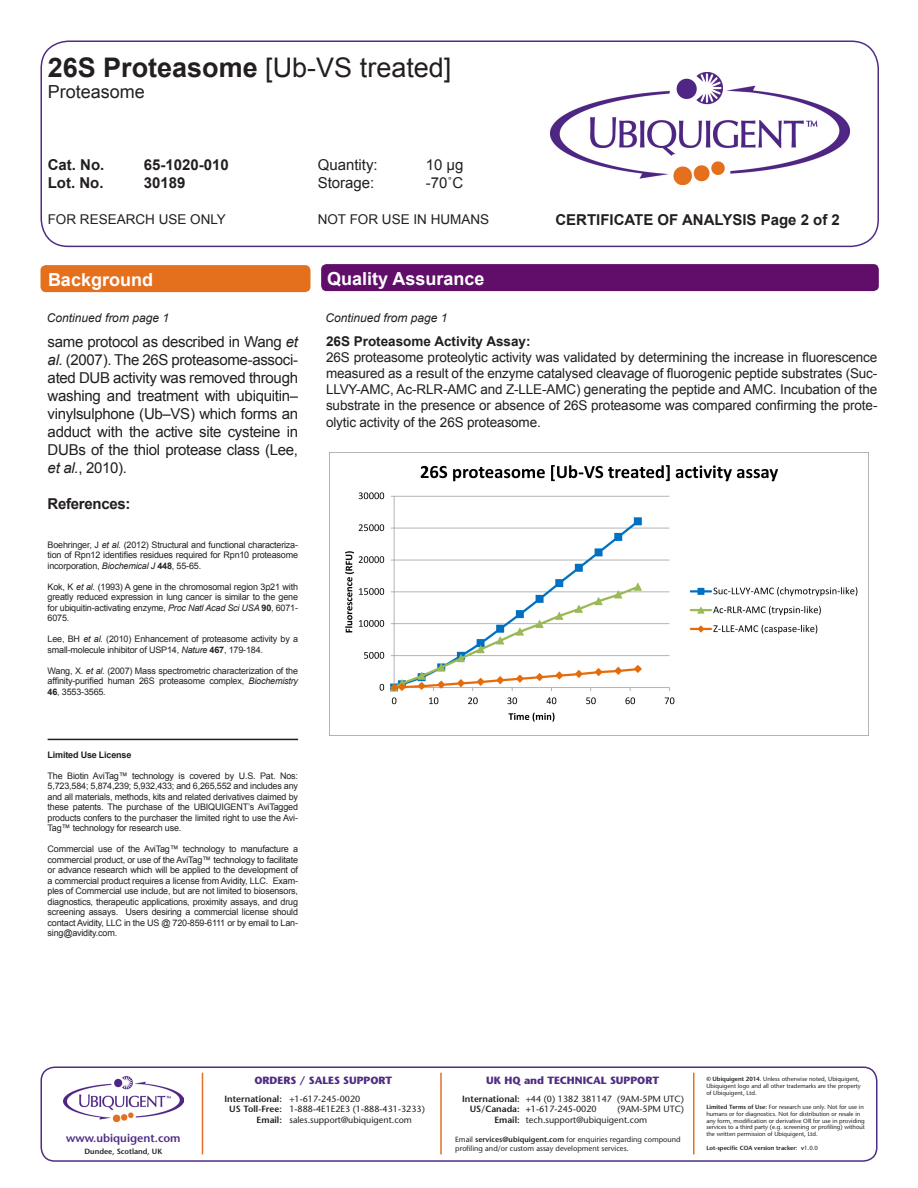
<style>
.page{position:relative;width:918px;height:1188px;background:#fff}
.page>*{position:absolute;margin:0;border:0;box-sizing:border-box;transform-origin:0 0}
.t1{font:27px "Arial";color:#231f20}
.t2{font:700 18px "Arial";color:#fff}
.t3{font:18px "Arial";color:#231f20}
.t4{font:15px/18px "Arial";letter-spacing:-.02em;color:#231f20;text-align:justify}
.t5{font:700 15px "Arial";color:#231f20}
.t6{font:15px "Arial";color:#231f20}
.t7{font:700 15px "Arial";letter-spacing:-.02em;color:#231f20}
.t8{font:13.5px/16.2px "Arial";letter-spacing:-.01em;color:#231f20;text-align:justify}
.t9{font:700 13.5px "Arial";color:#231f20}
.t10{font:italic 12px "Arial";color:#231f20}
.t11{font:600 11.4px "Stone Sans";color:#502d84}
.t12{font:700 10.5px "Stone Sans";color:#502d84}
.t13{font:9px/10.5px "Arial";letter-spacing:-.02em;color:#231f20;text-align:justify}
.t14{font:9px/10.8px "Stone Sans";color:#231f20}
.t15{font:700 9px "Arial";letter-spacing:-.02em;color:#231f20}
.t16{font:7.5px/9px "Stone Sans";color:#231f20}
.t17{font:600 7.5px "Stone Sans";color:#231f20}
.t18{font:6px/6.9px "Stone Sans";color:#231f20}
.t19{font:600 6px "Stone Sans";color:#231f20}
.s1{font-weight:700}
.s2{font-style:italic}
.s3{font-weight:600}
.s4{font-weight:400}
</style>
<div class="page">
<div style="left:40px;top:40px;width:839px;height:207px;border:2px solid #502d84;border-radius:27px"></div>
<img style="left:550px;top:73px;width:299px;height:112px">
<div style="left:40px;top:1066px;width:838px;height:96px;border:2px solid #502d84;border-radius:14px"></div>
<hr style="left:202px;top:1073px;width:1px;height:81px;background:#e37024">
<hr style="left:440px;top:1073px;width:2px;height:81px;background:#e37024">
<hr style="left:693px;top:1073px;width:1px;height:81px;background:#e37024">
<img style="left:64px;top:1077px;width:120px;height:44px">
<div style="left:41px;top:265px;width:269px;height:27px;background:#e4701e;border-radius:5px"></div>
<div style="left:321px;top:264px;width:558px;height:27px;background:#600e69;border-radius:5px"></div>
<img style="left:330px;top:452px;width:539px;height:283px">
<hr style="left:48px;top:739px;width:250px;height:1px;background:#231f20">
<p class="t1" style="left:48px;top:49px;width:405px"><span class="s1">26S Proteasome</span> [Ub-VS treated]</p>
<p class="t3" style="left:48px;top:80px;width:99px">Proteasome</p>
<p class="t5" style="left:48px;top:155px;width:58px">Cat. No.</p>
<p class="t5" style="left:144px;top:155px;width:87px">65-1020-010</p>
<p class="t6" style="left:318px;top:155px;width:62px">Quantity:</p>
<p class="t4" style="left:426px;top:156px;width:39px">10 µg</p>
<p class="t5" style="left:48px;top:173px;width:57px">Lot. No.</p>
<p class="t5" style="left:144px;top:173px;width:43px">30189</p>
<p class="t6" style="left:318px;top:173px;width:58px">Storage:</p>
<p class="t4" style="left:426px;top:174px;width:39px">-70˚C</p>
<p class="t8" style="left:48px;top:212px;width:180px">FOR RESEARCH USE ONLY</p>
<p class="t8" style="left:318px;top:212px;width:173px">NOT FOR USE IN HUMANS</p>
<p class="t2" style="left:327px;top:267px;width:159px">Quality Assurance</p>
<p class="t2" style="left:48px;top:268px;width:107px">Background</p>
<p class="t10" style="left:47px;top:310px;width:124px">Continued from page 1</p>
<p class="t10" style="left:325px;top:310px;width:124px">Continued from page 1</p>
<p class="t5" style="left:555px;top:209px;width:286px">CERTIFICATE OF ANALYSIS Page 2 of 2</p>
<p class="t4" style="left:48px;top:333px;width:252px">same protocol as described in Wang <span class="s2">et al.</span> (2007). The 26S proteasome-associ&shy;ated DUB activity was removed through washing and treatment with ubiquitin– vinylsulphone (Ub–VS) which forms an adduct with the active site cysteine in DUBs of the thiol protease class (Lee, <span class="s2">et al.</span>, 2010).</p>
<p class="t7" style="left:48px;top:493px;width:84px">References:</p>
<p class="t13" style="left:48px;top:539px;width:252px">Boehringer, J <span class="s2">et al.</span> (2012) Structural and functional characteriza&shy;tion of Rpn12 identifies residues required for Rpn10 proteasome incorporation, <span class="s2">Biochemical J</span> <span class="s1">448</span>, 55-65.</p>
<p class="t13" style="left:48px;top:581px;width:252px">Kok, K <span class="s2">et al.</span> (1993) A gene in the chromosomal region 3p21 with greatly reduced expression in lung cancer is similar to the gene for ubiquitin-activating enzyme, <span class="s2">Proc Natl Acad Sci USA</span> <span class="s1">90</span>, 6071- 6075.</p>
<p class="t13" style="left:48px;top:634px;width:252px">Lee, BH <span class="s2">et al.</span> (2010) Enhancement of proteasome activity by a small-molecule inhibitor of USP14, <span class="s2">Nature</span> <span class="s1">467</span>, 179-184.</p>
<p class="t13" style="left:48px;top:665px;width:252px">Wang, X. <span class="s2">et al.</span> (2007) Mass spectrometric characterization of the affinity-purified human 26S proteasome complex, <span class="s2">Biochemistry </span><span class="s1">46</span>, 3553-3565.</p>
<p class="t15" style="left:48px;top:749px;width:85px">Limited Use License</p>
<p class="t13" style="left:48px;top:770px;width:252px">The Biotin AviTag™ technology is covered by U.S. Pat. Nos:<br>5,723,584; 5,874,239; 5,932,433; and 6,265,552 and includes any and all materials, methods, kits and related derivatives claimed by these patents. The purchase of the UBIQUIGENT’s AviTagged products confers to the purchaser the limited right to use the Avi-Tag™ technology for research use.</p>
<p class="t13" style="left:48px;top:844px;width:252px">Commercial use of the AviTag™ technology to manufacture a commercial product, or use of the AviTag™ technology to facilitate or advance research which will be applied to the development of a commercial product requires a license from Avidity, LLC. Exam&shy;ples of Commercial use include, but are not limited to biosensors, diagnostics, therapeutic applications, proximity assays, and drug screening assays. Users desiring a commercial license should contact Avidity, LLC in the US @ 720-859-6111 or by email to Lan&shy;sing@avidity.com.</p>
<p class="t9" style="left:326px;top:332px;width:206px">26S Proteasome Activity Assay:</p>
<p class="t8" style="left:326px;top:349px;width:553px">26S proteasome proteolytic activity was validated by determining the increase in fluorescence measured as a result of the enzyme catalysed cleavage of fluorogenic peptide substrates (Suc-LLVY-AMC, Ac-RLR-AMC and Z-LLE-AMC) generating the peptide and AMC. Incubation of the substrate in the presence or absence of 26S proteasome was compared confirming the prote&shy;olytic activity of the 26S proteasome.</p>
<p class="t11" style="left:66px;top:1131px;width:116px">www.ubiquigent.com</p>
<p class="t17" style="left:85px;top:1147px;width:79px">Dundee, Scotland, UK</p>
<p class="t12" style="left:254px;top:1074px;width:139px">ORDERS / SALES SUPPORT</p>
<p class="t14" style="left:224px;top:1093px;width:138px"><span class="s3">International:</span> +1-617-245-0020</p>
<p class="t14" style="left:229px;top:1104px;width:197px"><span class="s3">US Toll-Free:</span> 1-888-4E1E2E3 (1-888-431-3233)</p>
<p class="t14" style="left:257px;top:1115px;width:157px"><span class="s3">Email:</span> sales.support@ubiquigent.com</p>
<p class="t12" style="left:486px;top:1074px;width:174px">UK HQ and TECHNICAL SUPPORT</p>
<p class="t14" style="left:470px;top:1093px;width:216px;text-indent:-8px"><span class="s3">International:</span> +44 (0) 1382 381147 (9AM-5PM UTC)<br><span class="s3">US/Canada: +</span>1-617-245-0020</p>
<p class="t14" style="left:494px;top:1104px;width:191px;text-indent:123px">(9AM-5PM UTC)<br><span class="s3">Email:</span> tech.support@ubiquigent.com</p>
<p class="t16" style="left:455px;top:1134px;width:227px">Email <span class="s3">services@ubiquigent.com</span> for enquiries regarding compound profiling and/or custom assay development services.</p>
<p class="t18" style="left:706px;top:1076px;width:156px"><span class="s3">© Ubiquigent 2014</span>. Unless otherwise noted, Ubiquigent,<br>Ubiquigent logo and all other trademarks are the property of Ubiquigent, Ltd.</p>
<p class="t18" style="left:706px;top:1103px;width:160px"><span class="s3">Limited Terms of Use:</span> For research use only. Not for use in humans or for diagnostics. Not for distribution or resale in any form, modification or derivative OR for use in providing services to a third party (e.g. screening or profiling) without the written permission of Ubiquigent, Ltd.</p>
<p class="t19" style="left:706px;top:1144px;width:113px">Lot-specific COA version tracker: v<span class="s4">1.0.0</span></p>
</div>
